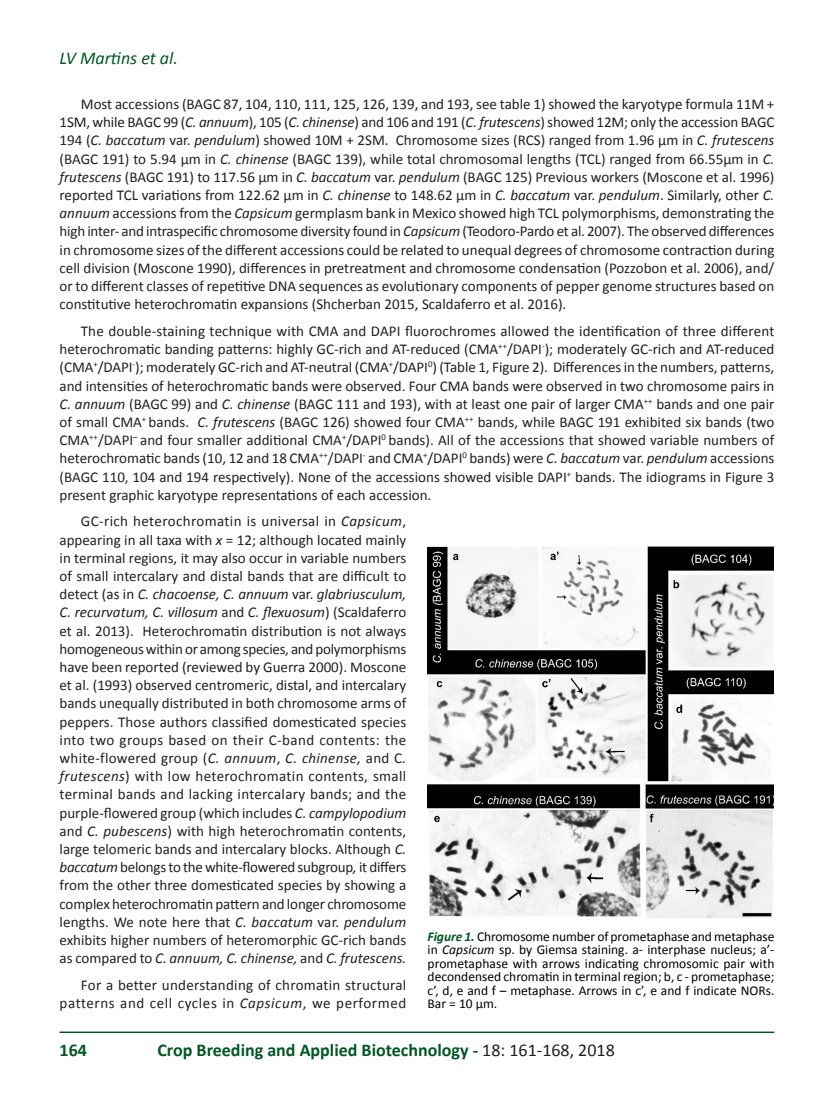
<style>
.page{position:relative;width:834px;height:1106px;background:#fff}
.page>*{position:absolute;margin:0;border:0;box-sizing:border-box;transform-origin:0 0}
.t1{font:700 18px "Calibri";color:#005824}
.t2{font:italic 18px "Calibri";color:#005824}
.CORPO_DE_TEXTO{font:15px/18.1px "Calibri";color:#231f20;text-align:justify}
.CORPO_DE_TEXTO-2{font:15px/18.1px "Calibri";letter-spacing:.02em;color:#231f20;text-align:right}
.FIGURAS_E_TABELAS{font:13.5px/13.5px "Calibri";color:#000;text-align:justify}
.s1{font-style:italic}
.s2{font-weight:700;font-style:italic;color:#005824}
.s3{font-weight:400;color:#231f20}
</style>
<div class="page">
<hr style="left:60px;top:1031px;width:714px;height:2px;background:#005824">
<img style="left:427px;top:547px;width:346px;height:371px">
<p class="t2" style="left:60px;top:45px;width:120px">LV Martins et al.</p>
<p class="CORPO_DE_TEXTO" style="left:60px;top:95px;width:716px;text-indent:21px">Most accessions (BAGC 87, 104, 110, 111, 125, 126, 139, and 193, see table 1) showed the karyotype formula 11M + 1SM, while BAGC 99 (<span class="s1">C. annuum</span>), 105 (<span class="s1">C. chinense</span>) and 106 and 191 (<span class="s1">C. frutescens</span>) showed 12M; only the accession BAGC 194 (<span class="s1">C. baccatum</span> var. <span class="s1">pendulum</span>) showed 10M + 2SM. Chromosome sizes (RCS) ranged from 1.96 µm in <span class="s1">C. frutescens </span>(BAGC 191) to 5.94 µm in <span class="s1">C. chinense</span> (BAGC 139), while total chromosomal lengths (TCL) ranged from 66.55µm in <span class="s1">C. frutescens</span> (BAGC 191) to 117.56 µm in <span class="s1">C. baccatum</span> var. <span class="s1">pendulum</span> (BAGC 125) Previous workers (Moscone et al. 1996) reported TCL variations from 122.62 µm in <span class="s1">C. chinense</span> to 148.62 µm in <span class="s1">C. baccatum</span> var. <span class="s1">pendulum</span>. Similarly, other <span class="s1">C. annuum</span> accessions from the <span class="s1">Capsicum</span> germplasm bank in Mexico showed high TCL polymorphisms, demonstrating the high inter- and intraspecific chromosome diversity found in <span class="s1">Capsicum</span> (Teodoro-Pardo et al. 2007). The observed differences in chromosome sizes of the different accessions could be related to unequal degrees of chromosome contraction during cell division (Moscone 1990), differences in pretreatment and chromosome condensation (Pozzobon et al. 2006), and/ or to different classes of repetitive DNA sequences as evolutionary components of pepper genome structures based on constitutive heterochromatin expansions (Shcherban 2015, Scaldaferro et al. 2016).</p>
<p class="CORPO_DE_TEXTO" style="left:60px;top:321px;width:716px;text-indent:21px">The double-staining technique with CMA and DAPI fluorochromes allowed the identification of three different heterochromatic banding patterns: highly GC-rich and AT-reduced (CMA<sup>++</sup>/DAPI<sup>-</sup>); moderately GC-rich and AT-reduced (CMA<sup>+</sup>/DAPI<sup>-</sup>); moderately GC-rich and AT-neutral (CMA<sup>+</sup>/DAPI<sup>0</sup>) (Table 1, Figure 2). Differences in the numbers, patterns, and intensities of heterochromatic bands were observed. Four CMA bands were observed in two chromosome pairs in <span class="s1">C. annuum</span> (BAGC 99) and <span class="s1">C. chinense</span> (BAGC 111 and 193), with at least one pair of larger CMA<sup>++</sup> bands and one pair of small CMA<sup>+</sup> bands. <span class="s1">C. frutescens</span> (BAGC 126) showed four CMA<sup>++</sup> bands, while BAGC 191 exhibited six bands (two CMA<sup>++</sup>/DAPI<sup>–</sup> and four smaller additional CMA<sup>+</sup>/DAPI<sup>0</sup> bands). All of the accessions that showed variable numbers of heterochromatic bands (10, 12 and 18 CMA<sup>++</sup>/DAPI<sup>-</sup> and CMA<sup>+</sup>/DAPI<sup>0</sup> bands) were <span class="s1">C. baccatum</span> var. <span class="s1">pendulum</span> accessions (BAGC 110, 104 and 194 respectively). None of the accessions showed visible DAPI<sup>+</sup> bands. The idiograms in Figure 3 present graphic karyotype representations of each accession.</p>
<p class="CORPO_DE_TEXTO" style="left:60px;top:512px;width:348px;text-indent:21px">GC-rich heterochromatin is universal in <span class="s1">Capsicum</span>, appearing in all taxa with <span class="s1">x</span> = 12; although located mainly in terminal regions, it may also occur in variable numbers of small intercalary and distal bands that are difficult to detect (as in <span class="s1">C. chacoense, C. annuum</span> var. <span class="s1">glabriusculum, C. recurvatum, C. villosum</span> and <span class="s1">C. flexuosum</span>) (Scaldaferro et al. 2013). Heterochromatin distribution is not always homogeneous within or among species, and polymorphisms have been reported (reviewed by Guerra 2000). Moscone et al. (1993) observed centromeric, distal, and intercalary bands unequally distributed in both chromosome arms of peppers. Those authors classified domesticated species into two groups based on their C-band contents: the white-flowered group (<span class="s1">C. annuum</span>, <span class="s1">C. chinense,</span> and C<span class="s1">. frutescens</span>) with low heterochromatin contents, small terminal bands and lacking intercalary bands; and the purple-flowered group (which includes <span class="s1">C. campylopodium </span>and <span class="s1">C. pubescens</span>) with high heterochromatin contents, large telomeric bands and intercalary blocks. Although <span class="s1">C. baccatum</span> belongs to the white-flowered subgroup<span class="s1">,</span> it differs from the other three domesticated species by showing a complex heterochromatin pattern and longer chromosome lengths. We note here that <span class="s1">C. baccatum</span> var. <span class="s1">pendulum </span>exhibits higher numbers of heteromorphic GC-rich bands as compared to <span class="s1">C. annuum, C. chinense,</span> and <span class="s1">C. frutescens.</span></p>
<p class="CORPO_DE_TEXTO-2" style="left:60px;top:975px;width:348px">For a better understanding of chromatin structural patterns and cell cycles in <span class="s1">Capsicum</span>, we performed</p>
<p class="FIGURAS_E_TABELAS" style="left:427px;top:929px;width:348px"><span class="s2">Figure 1.</span> Chromosome number of prometaphase and metaphase in <span class="s1">Capsicum</span> sp. by Giemsa staining. a- interphase nucleus; a’- prometaphase with arrows indicating chromosomic pair with decondensed chromatin in terminal region; b, c - prometaphase; c’, d, e and f – metaphase. Arrows in c’, e and f indicate NORs.<br>Bar = 10 µm.</p>
<p class="t1" style="left:60px;top:1037px;width:29px">164</p>
<p class="t1" style="left:157px;top:1037px;width:459px">Crop Breeding and Applied Biotechnology - <span class="s3">18: 161-168, 2018</span></p>
</div>
